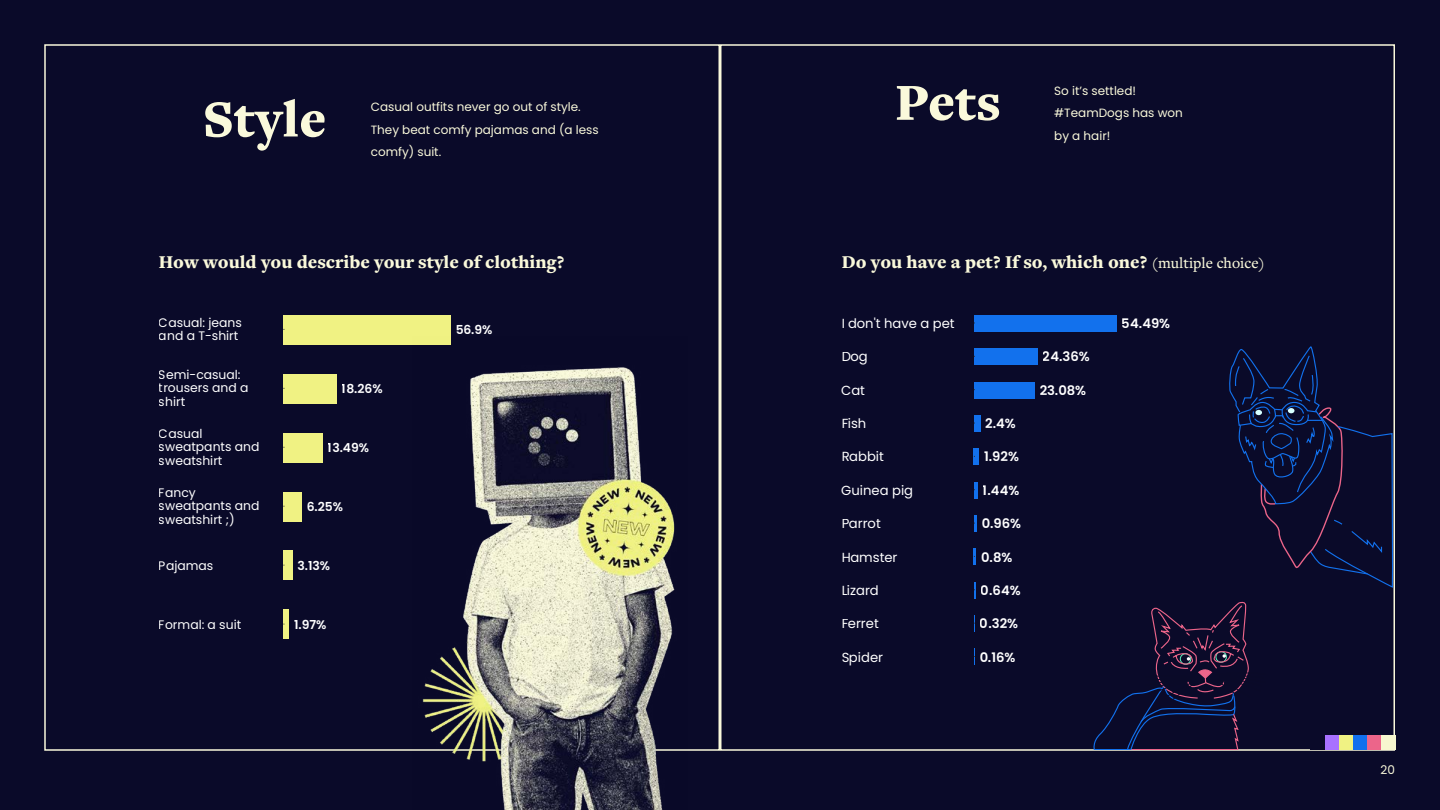
<style>
.page{position:relative;width:1440px;height:810px;background:#0a0a29}
.page>*{position:absolute;margin:0;border:0;box-sizing:border-box;transform-origin:0 0}
.t1{font:900 54px "Freight Text Pro";color:#faf9db}
.t2{font:900 18.75px "Freight Text Pro";color:#faf9db}
.t3{font:13.12px "Poppins";color:#fff}
.t4{font:600 13.12px "Poppins";color:#fff}
.t5{font:12.38px/13.6px "Poppins";color:#fff}
.t6{font:600 12.38px "Poppins";color:#fff}
.t7{font:12px/22.5px "Poppins";color:#faf9db}
.s1{font-weight:500;font-size:15.75px}
</style>
<div class="page">
<div style="left:720px;top:44px;width:675px;height:707px;background:#0a0a29;border:2px solid #faf9db"></div>
<div style="left:1381px;top:735px;width:14px;height:15px;background:#f7f7cf"></div>
<div style="left:1367px;top:735px;width:14px;height:14px;background:#ec658a"></div>
<div style="left:1353px;top:735px;width:14px;height:14px;background:#1270ed"></div>
<div style="left:1338px;top:735px;width:15px;height:14px;background:#f0f283"></div>
<div style="left:1324px;top:735px;width:14px;height:14px;background:#a871ff"></div>
<div style="left:1310px;top:735px;width:15px;height:14px;background:#0a0a29"></div>
<div style="left:283px;top:315px;width:168px;height:29px;background:#f0f283"></div>
<div style="left:283px;top:374px;width:54px;height:29px;background:#f0f283"></div>
<div style="left:283px;top:433px;width:40px;height:29px;background:#f0f283"></div>
<div style="left:283px;top:492px;width:19px;height:29px;background:#f0f283"></div>
<div style="left:283px;top:551px;width:10px;height:29px;background:#f0f283"></div>
<div style="left:283px;top:610px;width:6px;height:29px;background:#f0f283"></div>
<hr style="left:283px;top:639px;width:168px;height:1px;background:#fff">
<hr style="left:283px;top:315px;width:1px;height:324px;background:#fff">
<img style="left:412px;top:344px;width:276px;height:466px">
<div style="left:974px;top:315px;width:143px;height:17px;background:#1271ed"></div>
<div style="left:974px;top:348px;width:64px;height:17px;background:#1271ed"></div>
<div style="left:974px;top:382px;width:60px;height:16px;background:#1271ed"></div>
<div style="left:974px;top:415px;width:6px;height:17px;background:#1271ed"></div>
<div style="left:974px;top:448px;width:5px;height:17px;background:#1271ed"></div>
<hr style="left:974px;top:482px;width:4px;height:16px;background:#1271ed">
<hr style="left:974px;top:665px;width:143px;height:1px;background:#fff">
<svg style="left:1091px;top:601px;width:175px;height:149px"></svg>
<hr style="left:974px;top:315px;width:1px;height:350px;background:#fff">
<svg style="left:974px;top:515px;width:2px;height:17px"></svg>
<svg style="left:974px;top:548px;width:2px;height:17px"></svg>
<svg style="left:974px;top:582px;width:2px;height:16px"></svg>
<svg style="left:974px;top:615px;width:1px;height:17px"></svg>
<svg style="left:974px;top:649px;width:1px;height:16px"></svg>
<svg style="left:1229px;top:346px;width:165px;height:241px"></svg>
<h1 class="t1" style="left:203px;top:83px;width:125px">Style</h1>
<p class="t7" style="left:371px;top:96px;width:212px">Casual outfits never go out of style.</p>
<p class="t7" style="left:371px;top:119px;width:230px">They beat comfy pajamas and (a less comfy) suit.</p>
<h1 class="t1" style="left:895px;top:66px;width:107px">Pets</h1>
<p class="t7" style="left:1054px;top:79px;width:130px">So it’s settled! #TeamDogs has won by a hair!</p>
<h2 class="t2" style="left:159px;top:249px;width:407px">How would you describe your style of clothing?</h2>
<h2 class="t2" style="left:842px;top:249px;width:425px">Do you have a pet? If so, which one? <span class="s1">(multiple choice)</span></h2>
<p class="t5" style="left:159px;top:316px;width:85px">Casual: jeans and a T-shirt</p>
<p class="t5" style="left:159px;top:368px;width:91px">Semi-casual: trousers and a shirt</p>
<p class="t5" style="left:159px;top:427px;width:102px">Casual sweatpants and sweatshirt</p>
<p class="t5" style="left:159px;top:486px;width:102px">Fancy sweatpants and sweatshirt ;)</p>
<p class="t5" style="left:159px;top:559px;width:56px">Pajamas</p>
<p class="t5" style="left:159px;top:618px;width:84px">Formal: a suit</p>
<p class="t6" style="left:342px;top:382px;width:42px">18.26%</p>
<p class="t6" style="left:328px;top:441px;width:43px">13.49%</p>
<p class="t6" style="left:307px;top:500px;width:38px">6.25%</p>
<p class="t6" style="left:297px;top:558px;width:34px">3.13%</p>
<p class="t6" style="left:294px;top:617px;width:34px">1.97%</p>
<p class="t6" style="left:455px;top:323px;width:39px">56.9%</p>
<p class="t3" style="left:841px;top:316px;width:115px">I don't have a pet</p>
<p class="t3" style="left:841px;top:349px;width:28px">Dog</p>
<p class="t3" style="left:841px;top:383px;width:25px">Cat</p>
<p class="t3" style="left:841px;top:416px;width:27px">Fish</p>
<p class="t3" style="left:841px;top:449px;width:44px">Rabbit</p>
<p class="t3" style="left:841px;top:483px;width:73px">Guinea pig</p>
<p class="t3" style="left:841px;top:516px;width:41px">Parrot</p>
<p class="t3" style="left:841px;top:549px;width:58px">Hamster</p>
<p class="t3" style="left:841px;top:583px;width:39px">Lizard</p>
<p class="t3" style="left:841px;top:616px;width:39px">Ferret</p>
<p class="t3" style="left:841px;top:649px;width:43px">Spider</p>
<p class="t4" style="left:985px;top:416px;width:32px">2.4%</p>
<p class="t4" style="left:984px;top:449px;width:36px">1.92%</p>
<p class="t4" style="left:983px;top:483px;width:38px">1.44%</p>
<p class="t4" style="left:982px;top:516px;width:41px">0.96%</p>
<p class="t4" style="left:981px;top:549px;width:33px">0.8%</p>
<p class="t4" style="left:981px;top:583px;width:41px">0.64%</p>
<p class="t4" style="left:980px;top:616px;width:40px">0.32%</p>
<p class="t4" style="left:979px;top:649px;width:38px">0.16%</p>
<p class="t4" style="left:1043px;top:349px;width:48px">24.36%</p>
<p class="t4" style="left:1039px;top:383px;width:48px">23.08%</p>
<p class="t4" style="left:1122px;top:316px;width:50px">54.49%</p>
<p class="t7" style="left:1381px;top:759px;width:16px">20</p>
</div>
